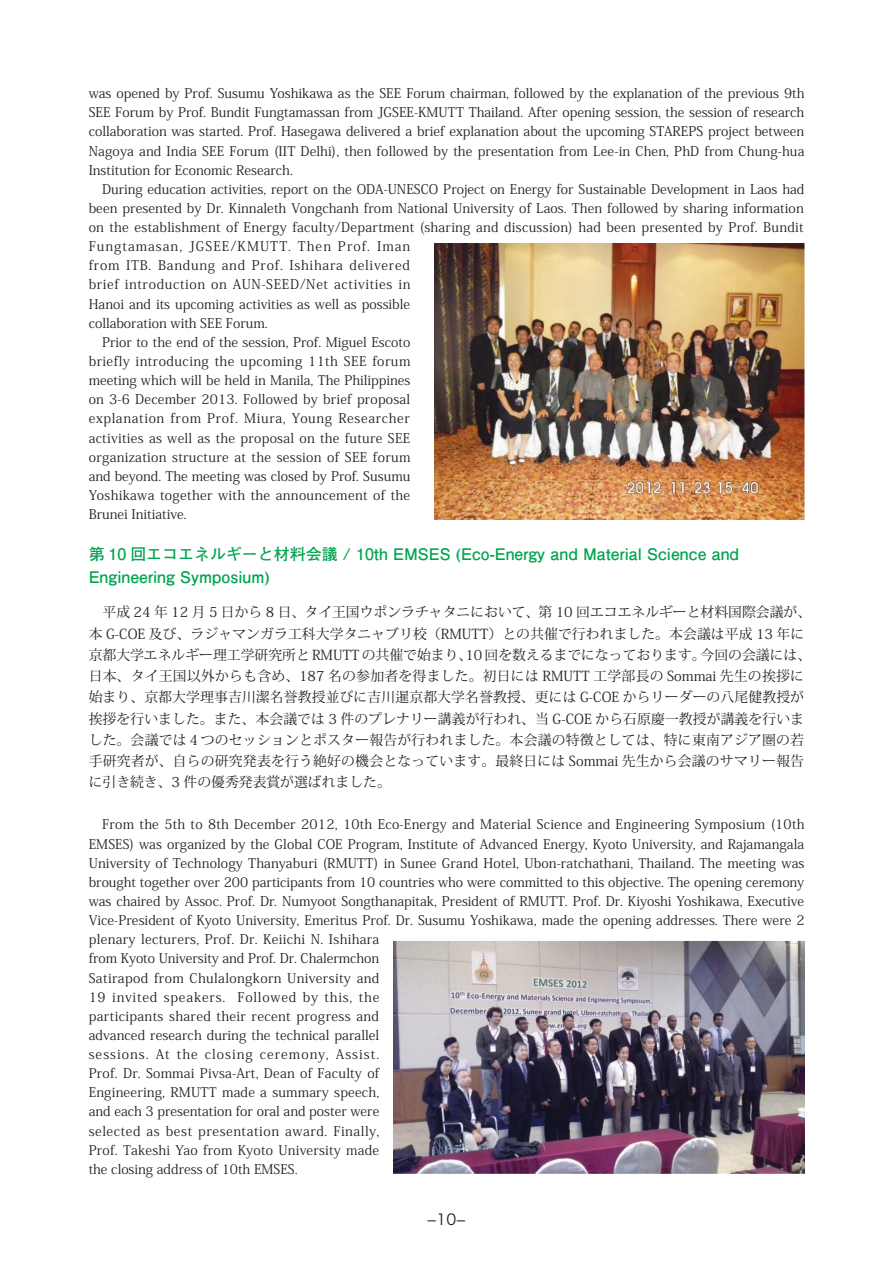
<style>
.page{position:relative;width:893px;height:1263px;background:#fff}
.page>*{position:absolute;margin:0;border:0;box-sizing:border-box;transform-origin:0 0}
.t1{font:700 15.9px/23.4px "Futo Go B101 Pro";color:#00a54f}
.t2{font:15px "Hira Kaku Pro W3";color:#231f20}
.t3{font:13.8px/21.3px "Koz Min Pro";letter-spacing:.005em;color:#231f20}
.t4{font:13.35px/19.2px "Koz Min Pro";letter-spacing:.005em;color:#231f20}
</style>
<div class="page">
<img style="left:393px;top:940px;width:411px;height:234px">
<img style="left:434px;top:243px;width:370px;height:277px">
<p class="t4" style="left:89px;top:83px;width:717px">was opened by Prof. Susumu Yoshikawa as the SEE Forum chairman, followed by the explanation of the previous 9th SEE Forum by Prof. Bundit Fungtamassan from JGSEE-KMUTT Thailand. After opening session, the session of research collaboration was started. Prof. Hasegawa delivered a brief explanation about the upcoming STAREPS project between Nagoya and India SEE Forum (IIT Delhi), then followed by the presentation from Lee-in Chen, PhD from Chung-hua Institution for Economic Research.<br>　During education activities, report on the ODA-UNESCO Project on Energy for Sustainable Development in Laos had been presented by Dr. Kinnaleth Vongchanh from National University of Laos. Then followed by sharing information on the establishment of Energy faculty/Department (sharing and discussion) had been presented by Prof. Bundit Fungtamasan, JGSEE/KMUTT. Then Prof. Iman<br>from ITB. Bandung and Prof. Ishihara delivered<br>brief introduction on AUN-SEED/Net activities in<br>Hanoi and its upcoming activities as well as possible<br>collaboration with SEE Forum.<br>　Prior to the end of the session, Prof. Miguel Escoto<br>briefly introducing the upcoming 11th SEE forum<br>meeting which will be held in Manila, The Philippines<br>on 3-6 December 2013. Followed by brief proposal<br>explanation from Prof. Miura, Young Researcher<br>activities as well as the proposal on the future SEE<br>organization structure at the session of SEE forum<br>and beyond. The meeting was closed by Prof. Susumu<br>Yoshikawa together with the announcement of the<br>Brunei Initiative.</p>
<p class="t1" style="left:89px;top:540px;width:652px">第 10 回エコエネルギーと材料会議 / 10th EMSES (Eco-Energy and Material Science and<br>Engineering Symposium)</p>
<p class="t3" style="left:89px;top:601px;width:724px">　平成 24 年 12 月 5 日から 8 日、タイ王国ウポンラチャタニにおいて、第 10 回エコエネルギーと材料国際会議が、本 G-COE 及び、ラジャマンガラ工科大学タニャブリ校（RMUTT）との共催で行われました。本会議は平成 13 年に京都大学エネルギー理工学研究所と RMUTT の共催で始まり、10 回を数えるまでになっております。今回の会議には、日本、タイ王国以外からも含め、187 名の参加者を得ました。初日には RMUTT 工学部長の Sommai 先生の挨拶に始まり、京都大学理事吉川潔名誉教授並びに吉川暹京都大学名誉教授、更には G-COE からリーダーの八尾健教授が挨拶を行いました。また、本会議では 3 件のプレナリー講義が行われ、当 G-COE から石原慶一教授が講義を行いました。会議では４つのセッションとポスター報告が行われました。本会議の特徴としては、特に東南アジア圏の若手研究者が、自らの研究発表を行う絶好の機会となっています。最終日には Sommai 先生から会議のサマリー報告に引き続き、3 件の優秀発表賞が選ばれました。</p>
<p class="t4" style="left:89px;top:814px;width:717px">　From the 5th to 8th December 2012, 10th Eco-Energy and Material Science and Engineering Symposium (10th EMSES) was organized by the Global COE Program, Institute of Advanced Energy, Kyoto University, and Rajamangala University of Technology Thanyaburi (RMUTT) in Sunee Grand Hotel, Ubon-ratchathani, Thailand. The meeting was brought together over 200 participants from 10 countries who were committed to this objective. The opening ceremony was chaired by Assoc. Prof. Dr. Numyoot Songthanapitak, President of RMUTT. Prof. Dr. Kiyoshi Yoshikawa, Executive Vice-President of Kyoto University, Emeritus Prof. Dr. Susumu Yoshikawa, made the opening addresses. There were 2 plenary lecturers, Prof. Dr. Keiichi N. Ishihara<br>from Kyoto University and Prof. Dr. Chalermchon<br>Satirapod from Chulalongkorn University and<br>19 invited speakers. Followed by this, the<br>participants shared their recent progress and<br>advanced research during the technical parallel<br>sessions. At the closing ceremony, Assist.<br>Prof. Dr. Sommai Pivsa-Art, Dean of Faculty of<br>Engineering, RMUTT made a summary speech,<br>and each 3 presentation for oral and poster were<br>selected as best presentation award. Finally,<br>Prof. Takeshi Yao from Kyoto University made<br>the closing address of 10th EMSES.</p>
<p class="t2" style="left:427px;top:1206px;width:41px">−10−</p>
</div>
